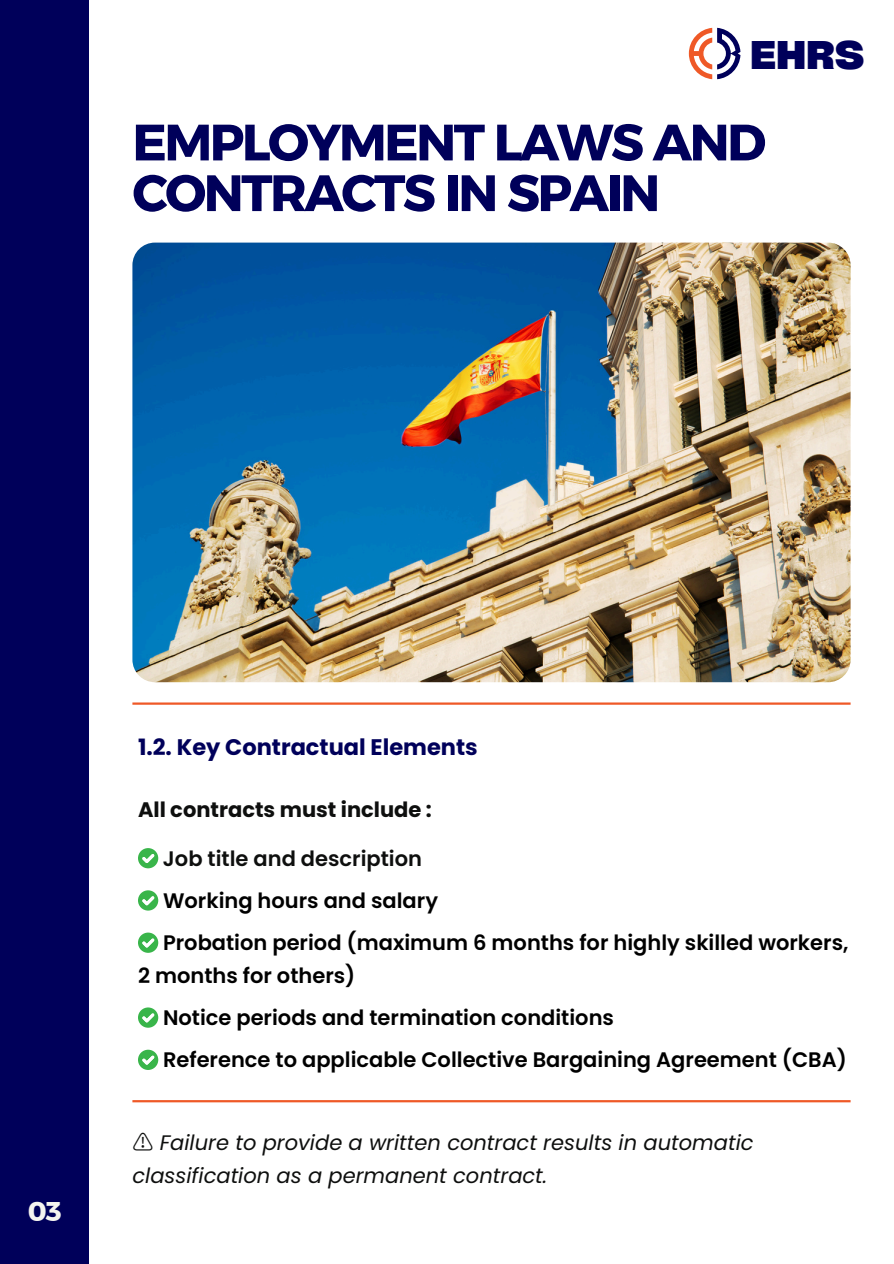
<style>
.page{position:relative;width:894px;height:1264px;background:#fff}
.page>*{position:absolute;margin:0;border:0;box-sizing:border-box;transform-origin:0 0}
.t1{font:51px/50.7px "Kief Montaser Bold";letter-spacing:-.05em;color:#00005a}
.t2{font:800 38.25px "Cy Grotesk Key";color:#00005a}
.t3{font:27px "Kief Montaser Bold";color:#f5f4f0}
.t4{font:700 22.5px "Poppins";color:#00005a}
.t5{font:600 21px/32.7px "Poppins";color:#000}
.t6{font:italic 21px/32.7px "Poppins";color:#0e0f0e}
.t7{font:700 21px "Poppins";color:#0e0f0e}
.t8{font:600 21px "Poppins";color:#0e0f0e}
.s1{font-family:"Noto Sans CJ Ksc";font-style:normal}
</style>
<div class="page">
<div style="left:0;top:0;width:89px;height:1263px;background:#00005a"></div>
<img style="left:132px;top:242px;width:718px;height:440px">
<hr style="left:132px;top:702px;width:718px;height:2px;background:#ef5927">
<svg style="left:688px;top:28px;width:52px;height:51px"></svg>
<svg style="left:138px;top:848px;width:20px;height:20px"></svg>
<svg style="left:138px;top:890px;width:20px;height:20px"></svg>
<svg style="left:138px;top:932px;width:20px;height:20px"></svg>
<svg style="left:138px;top:1007px;width:20px;height:20px"></svg>
<svg style="left:138px;top:1049px;width:20px;height:20px"></svg>
<hr style="left:132px;top:1100px;width:718px;height:2px;background:#ef5927">
<h2 class="t2" style="left:750px;top:30px;width:116px">EHRS</h2>
<p class="t1" style="left:132px;top:117px;width:635px">EMPLOYMENT LAWS AND<br>CONTRACTS IN SPAIN</p>
<p class="t3" style="left:28px;top:1195px;width:35px">03</p>
<h1 class="t4" style="left:138px;top:731px;width:341px">1.2. Key Contractual Elements</h1>
<p class="t7" style="left:138px;top:795px;width:295px">All contracts must include :</p>
<p class="t8" style="left:163px;top:843px;width:260px">Job title and description</p>
<h3 class="t5" style="left:163px;top:884px;width:276px">Working hours and salary</h3>
<h3 class="t5" style="left:138px;top:926px;width:711px;text-indent:25px">Probation period (maximum 6 months for highly skilled workers,<br>2 months for others)</h3>
<h3 class="t5" style="left:163px;top:1001px;width:452px">Notice periods and termination conditions</h3>
<p class="t5" style="left:163px;top:1043px;width:685px">Reference to applicable Collective Bargaining Agreement (CBA)</p>
<h3 class="t6" style="left:132px;top:1126px;width:622px"><span class="s1">⚠️</span> Failure to provide a written contract results in automatic classification as a permanent contract.</h3>
</div>
